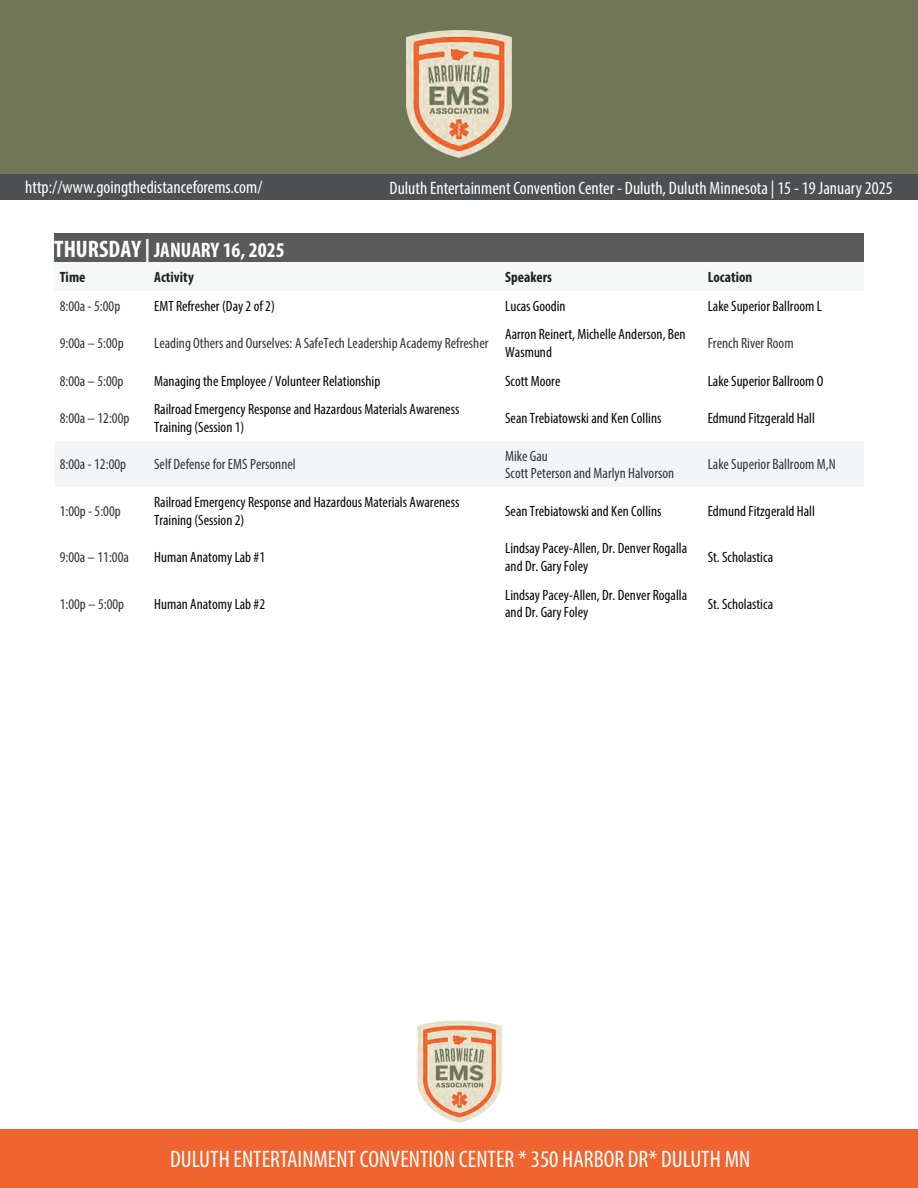
<style>
.page{position:relative;width:918px;height:1188px;background:#fff}
.page>*{position:absolute;margin:0;border:0;box-sizing:border-box;transform-origin:0 0}
.t1{font:condensed 24px "Myriad Pro";color:#fff}
.t2{font:700 condensed 21px "Myriad Pro";color:#fff}
.t3{font:condensed 18px "Myriad Pro";color:#fff}
.t4{font:condensed 15px/17.9px "Myriad Pro";color:#050504}
.t5{font:condensed 15px/17.9px "Myriad Pro";color:#323333}
.t6{font:700 condensed 15px "Myriad Pro";color:#202120}
.s1{font-size:24px}
</style>
<div class="page">
<div style="left:0;top:173px;width:918px;height:27px;background:#4e4f50"></div>
<div style="left:1px;top:1130px;width:917px;height:58px;background:#f0652f"></div>
<div style="left:0;top:0;width:918px;height:174px;background:#727658"></div>
<img style="left:406px;top:30px;width:106px;height:128px">
<img style="left:417px;top:1020px;width:85px;height:103px">
<div style="left:54px;top:233px;width:810px;height:29px;background:#5a5a5a"></div>
<div style="left:54px;top:262px;width:95px;height:29px;background:#f6f8f8"></div>
<div style="left:154px;top:268px;width:340px;height:18px;background:#f6f8f8"></div>
<div style="left:500px;top:262px;width:202px;height:29px;background:#f6f8f8"></div>
<div style="left:702px;top:262px;width:162px;height:29px;background:#f6f8f8"></div>
<div style="left:149px;top:262px;width:351px;height:6px;background:#f6f8f8"></div>
<div style="left:149px;top:286px;width:351px;height:5px;background:#f6f8f8"></div>
<div style="left:54px;top:441px;width:95px;height:47px;background:#f4f5f6"></div>
<div style="left:149px;top:441px;width:351px;height:47px;background:#f4f5f6"></div>
<div style="left:500px;top:441px;width:202px;height:47px;background:#f4f5f6"></div>
<div style="left:702px;top:441px;width:162px;height:47px;background:#f4f5f6"></div>
<p class="t3" style="left:25px;top:176px;width:239px">http://www.goingthedistanceforems.com/</p>
<p class="t3" style="left:390px;top:178px;width:505px">Duluth Entertainment Convention Center - Duluth, Duluth Minnesota | 15 - 19 January 2025</p>
<h2 class="t2" style="left:54px;top:236px;width:232px"><span class="s1">THURSDAY |</span> JANUARY 16, 2025</h2>
<p class="t6" style="left:60px;top:268px;width:27px">Time</p>
<p class="t6" style="left:154px;top:268px;width:41px">Activity</p>
<p class="t6" style="left:505px;top:268px;width:48px">Speakers</p>
<p class="t6" style="left:708px;top:268px;width:46px">Location</p>
<p class="t5" style="left:60px;top:297px;width:62px">8:00a -5:00p</p>
<p class="t4" style="left:154px;top:297px;width:122px">EMT Refresher (Day 2 of 2)</p>
<p class="t4" style="left:505px;top:297px;width:62px">Lucas Goodin</p>
<p class="t4" style="left:708px;top:297px;width:116px">Lake Superior Ballroom L</p>
<p class="t5" style="left:60px;top:334px;width:65px">9:00a – 5:00p</p>
<p class="t5" style="left:154px;top:334px;width:336px">Leading Others and Ourselves: A SafeTech Leadership Academy Refresher</p>
<p class="t4" style="left:505px;top:325px;width:182px">Aarron Reinert, Michelle Anderson, Ben<br>Wasmund</p>
<p class="t5" style="left:708px;top:334px;width:87px">French River Room</p>
<p class="t5" style="left:60px;top:372px;width:65px">8:00a – 5:00p</p>
<p class="t4" style="left:154px;top:372px;width:228px">Managing the Employee / Volunteer Relationship</p>
<p class="t4" style="left:505px;top:372px;width:57px">Scott Moore</p>
<p class="t4" style="left:708px;top:372px;width:117px">Lake Superior Ballroom O</p>
<p class="t5" style="left:60px;top:409px;width:71px">8:00a – 12:00p</p>
<p class="t4" style="left:154px;top:400px;width:307px">Railroad Emergency Response and Hazardous Materials Awareness<br>Training (Session 1)</p>
<p class="t4" style="left:505px;top:409px;width:158px">Sean Trebiatowski and Ken Collins</p>
<p class="t4" style="left:708px;top:409px;width:109px">Edmund Fitzgerald Hall</p>
<p class="t5" style="left:60px;top:455px;width:68px">8:00a - 12:00p</p>
<p class="t5" style="left:154px;top:455px;width:143px">Self Defense for EMS Personnel</p>
<p class="t5" style="left:505px;top:447px;width:171px">Mike Gau<br>Scott Peterson and Marlyn Halvorson</p>
<p class="t5" style="left:708px;top:455px;width:129px">Lake Superior Ballroom M,N</p>
<p class="t5" style="left:60px;top:502px;width:63px">1:00p - 5:00p</p>
<p class="t4" style="left:154px;top:493px;width:307px">Railroad Emergency Response and Hazardous Materials Awareness<br>Training (Session 2)</p>
<p class="t4" style="left:505px;top:502px;width:158px">Sean Trebiatowski and Ken Collins</p>
<p class="t4" style="left:708px;top:502px;width:109px">Edmund Fitzgerald Hall</p>
<p class="t5" style="left:60px;top:548px;width:71px">9:00a – 11:00a</p>
<p class="t4" style="left:154px;top:548px;width:112px">Human Anatomy Lab #1</p>
<p class="t4" style="left:505px;top:539px;width:184px">Lindsay Pacey-Allen, Dr. Denver Rogalla and Dr. Gary Foley</p>
<p class="t4" style="left:708px;top:548px;width:67px">St. Scholastica</p>
<p class="t5" style="left:60px;top:595px;width:66px">1:00p – 5:00p</p>
<p class="t4" style="left:154px;top:595px;width:112px">Human Anatomy Lab #2</p>
<p class="t4" style="left:505px;top:586px;width:184px">Lindsay Pacey-Allen, Dr. Denver Rogalla and Dr. Gary Foley</p>
<p class="t4" style="left:708px;top:595px;width:67px">St. Scholastica</p>
<h1 class="t1" style="left:170px;top:1145px;width:582px">DULUTH ENTERTAINMENT CONVENTION CENTER * 350 HARBOR DR* DULUTH MN</h1>
</div>
